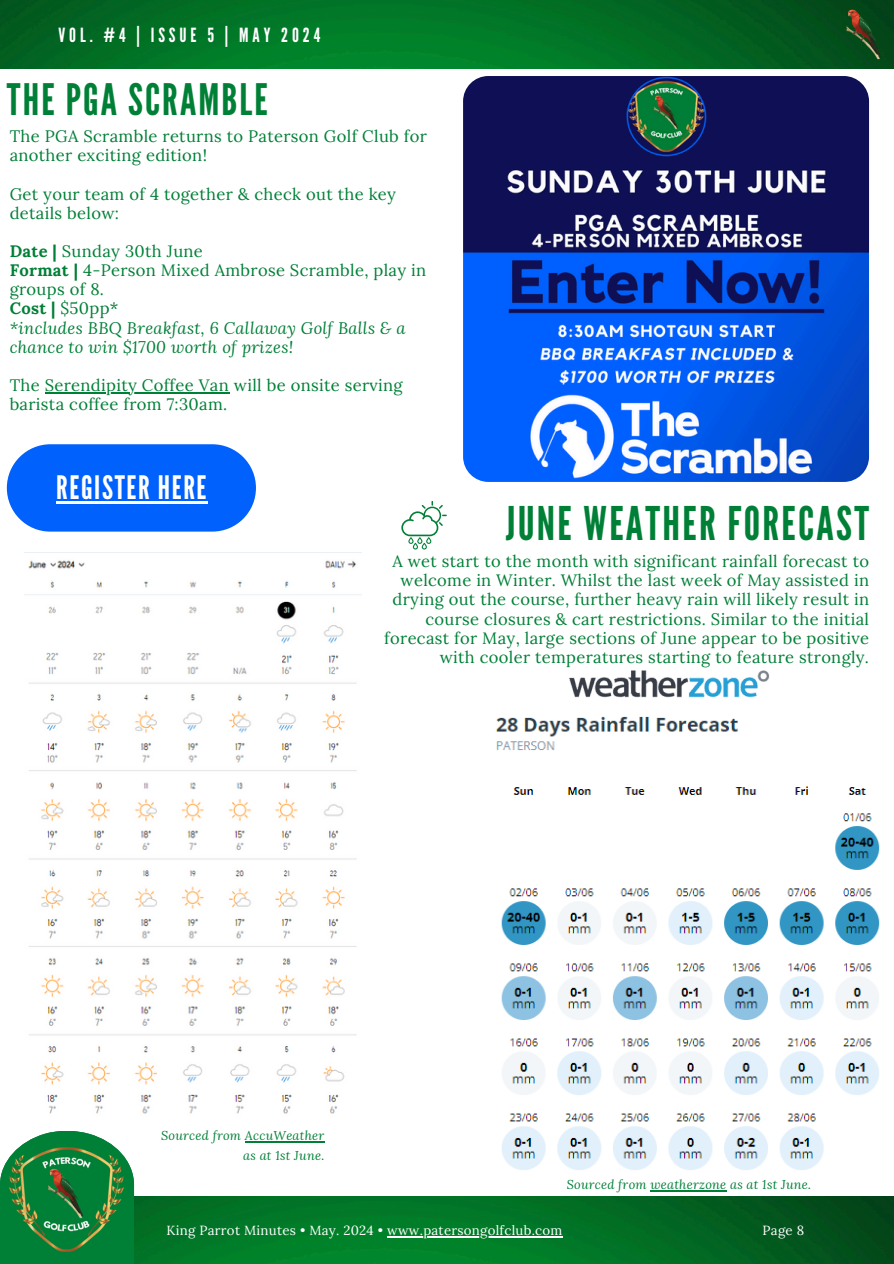
<style>
.page{position:relative;width:894px;height:1264px;background:#fff}
.page>*{position:absolute;margin:0;border:0;box-sizing:border-box;transform-origin:0 0}
.t1{font:46.35px "League Gothic";letter-spacing:.05em;color:#008037}
.t2{font:43.35px "League Gothic";letter-spacing:.05em;color:#008037}
.t3{font:32.25px "League Gothic";letter-spacing:.05em;color:#fff}
.t4{font:19.5px "League Gothic";letter-spacing:.2em;color:#fff}
.t5{font:16.5px/19.2px "Lora";letter-spacing:.02em;color:#008037}
.t6{font:italic 16.5px/19.2px "Lora";letter-spacing:.02em;color:#008037}
.t7{font:13.2px "Lora";letter-spacing:.02em;color:#fff}
.t8{font:italic 12.6px/20.1px "Lora";letter-spacing:.02em;color:#008037;text-align:right}
.s1{font-weight:700;font-style:normal}
.s2{font-style:normal}
</style>
<div class="page">
<img style="left:134px;top:1196px;width:759px;height:67px">
<img style="left:0;top:0;width:893px;height:69px">
<svg style="left:0;top:1131px;width:134px;height:132px"></svg>
<img style="left:842px;top:8px;width:42px;height:52px">
<img style="left:10px;top:1142px;width:113px;height:114px">
<img style="left:463px;top:76px;width:405px;height:406px;border-radius:25px">
<div style="left:7px;top:444px;width:248px;height:88px;background:#0061fc;border-radius:44px"></div>
<img style="left:569px;top:670px;width:201px;height:28px">
<img style="left:25px;top:560px;width:336px;height:554px">
<img style="left:496px;top:716px;width:384px;height:454px">
<svg style="left:401px;top:501px;width:45px;height:48px"></svg>
<hr style="left:387px;top:1236px;width:175px;height:1px;background:#fff">
<hr style="left:56px;top:501px;width:152px;height:2px;background:#fff">
<hr style="left:45px;top:392px;width:184px;height:1px;background:#008037">
<hr style="left:650px;top:1189px;width:76px;height:1px;background:#008037">
<hr style="left:245px;top:1141px;width:79px;height:1px;background:#008037">
<p class="t4" style="left:58px;top:23px;width:263px">VOL. #4 | ISSUE 5 | MAY 2024</p>
<p class="t2" style="left:7px;top:75px;width:262px">THE PGA SCRAMBLE</p>
<p class="t5" style="left:10px;top:126px;width:418px">The PGA Scramble returns to Paterson Golf Club for another exciting edition!</p>
<p class="t5" style="left:10px;top:184px;width:387px">Get your team of 4 together &amp; check out the key details below:</p>
<p class="t6" style="left:10px;top:241px;width:418px"><span class="s1">Date |</span> <span class="s2">Sunday 30th June<br></span><span class="s1">Format |</span> <span class="s2">4-Person Mixed Ambrose Scramble, play in groups of 8.<br></span><span class="s1">Cost |</span> <span class="s2">$50pp*<br></span>*includes BBQ Breakfast, 6 Callaway Golf Balls &amp; a chance to win $1700 worth of prizes!</p>
<p class="t5" style="left:10px;top:375px;width:394px">The Serendipity Coffee Van will be onsite serving</p>
<p class="t5" style="left:10px;top:394px;width:219px">barista coffee from 7:30am.</p>
<h4 class="t3" style="left:56px;top:468px;width:152px">REGISTER HERE</h4>
<p class="t1" style="left:505px;top:497px;width:364px">JUNE WEATHER FORECAST</p>
<p class="t5" style="left:384px;top:551px;width:486px;text-align:right">A wet start to the month with significant rainfall forecast to welcome in Winter. Whilst the last week of May assisted in drying out the course, further heavy rain will likely result in course closures &amp; cart restrictions. Similar to the initial forecast for May, large sections of June appear to be positive with cooler temperatures starting to feature strongly.</p>
<p class="t8" style="left:161px;top:1125px;width:164px">Sourced from AccuWeather as at 1st June.</p>
<p class="t8" style="left:566px;top:1174px;width:246px">Sourced from weatherzone as at 1st June.</p>
<p class="t7" style="left:167px;top:1222px;width:397px">King Parrot Minutes • May. 2024 • www.patersongolfclub.com</p>
<h1 class="t7" style="left:762px;top:1222px;width:43px">Page 8</h1>
</div>
